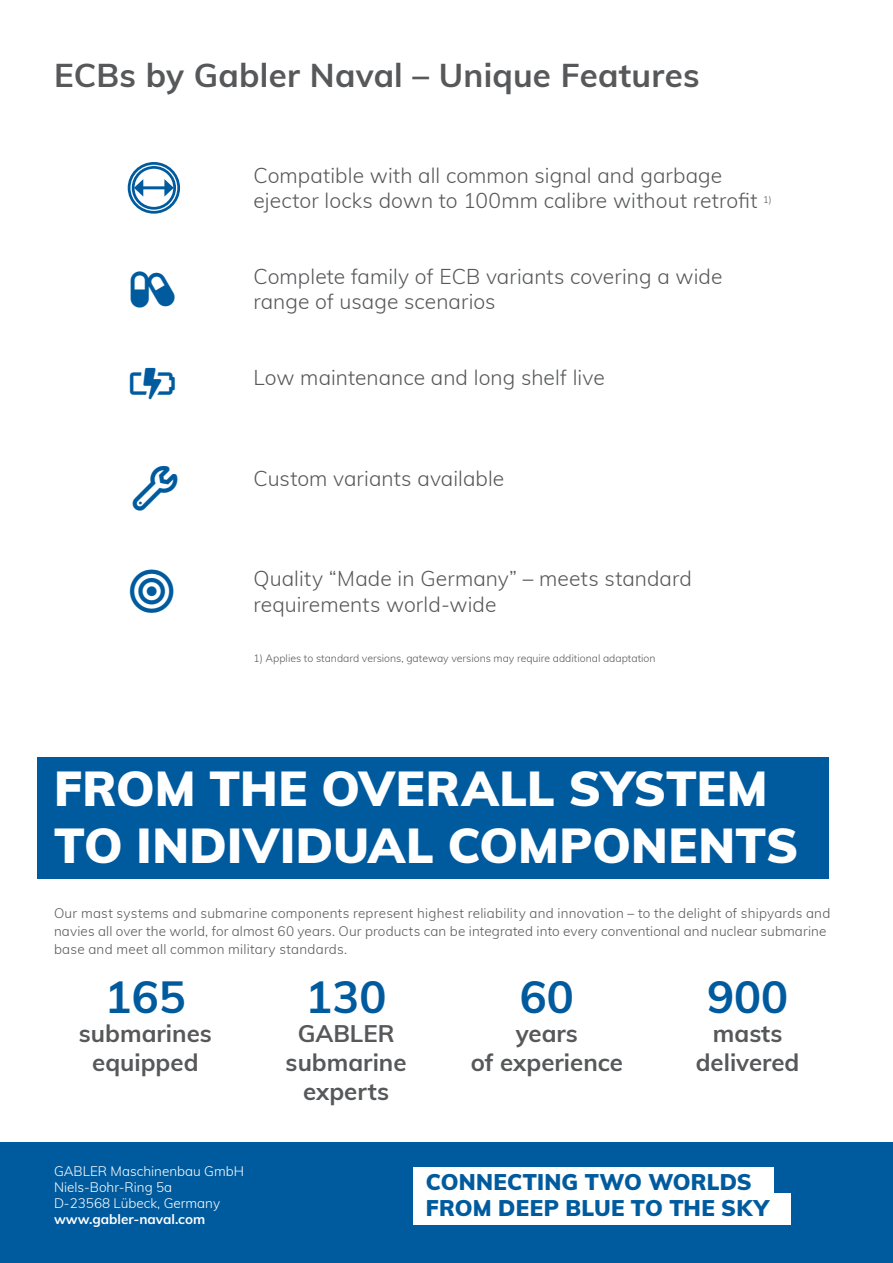
<style>
.page{position:relative;width:893px;height:1263px;background:#fff}
.page>*{position:absolute;margin:0;border:0;box-sizing:border-box;transform-origin:0 0}
.t1{font:900 48px/57.3px "Muli";letter-spacing:.005em;color:#fff}
.t2{font:700 45px "Muli";color:#005b9e}
.t3{font:44.7px "Font Awesome 5 Pro";color:#005b9e}
.t4{font:41.4px "Font Awesome 5 Pro";color:#005b9e}
.t5{font:35.85px "Font Awesome 5 Pro";color:#005b9e}
.t6{font:700 33px "Muli";letter-spacing:.005em;color:#57585a}
.t7{font:700 24px/28.8px "Muli";color:#57585a;text-align:center}
.t8{font:900 22.2px/26.7px "Muli";letter-spacing:.01em;color:#005b9e}
.t9{font:300 21px/25.2px "Muli";letter-spacing:.005em;color:#57585a}
.t10{font:300 13.5px/18px "Muli";letter-spacing:.015em;color:#57585a}
.t11{font:300 13.5px/16.2px "Muli";color:#fff}
.t12{font:700 13.5px "Muli";color:#fff}
.t13{font:300 10.5px "Muli";color:#57585a}
</style>
<div class="page">
<div style="left:0;top:1142px;width:893px;height:121px;background:#005b9e"></div>
<div style="left:37px;top:757px;width:791px;height:122px;background:#005b9e"></div>
<svg style="left:127px;top:162px;width:54px;height:52px"></svg>
<div style="left:413px;top:1167px;width:361px;height:31px;background:#fff"></div>
<div style="left:413px;top:1194px;width:378px;height:31px;background:#fff"></div>
<h3 class="t6" style="left:54px;top:51px;width:647px">ECBs by Gabler Naval – Unique Features</h3>
<h3 class="t4" style="left:131px;top:269px;width:47px">▲◆●▲</h3>
<h3 class="t5" style="left:130px;top:366px;width:46px">▼▼□●▼</h3>
<h3 class="t3" style="left:130px;top:569px;width:45px">◆●●▲</h3>
<p class="t9" style="left:253px;top:162px;width:520px">Compatible with all common signal and garbage ejector locks down to 100mm calibre without retrofit <sup>1)</sup></p>
<p class="t9" style="left:253px;top:263px;width:471px">Complete family of ECB variants covering a wide range of usage scenarios</p>
<p class="t9" style="left:253px;top:364px;width:353px">Low maintenance and long shelf live</p>
<p class="t9" style="left:253px;top:464px;width:252px">Custom variants available</p>
<p class="t9" style="left:253px;top:565px;width:440px">Quality “Made in Germany” – meets standard requirements world-wide</p>
<p class="t13" style="left:253px;top:650px;width:404px">1) Applies to standard versions, gateway versions may require additional adaptation</p>
<h1 class="t1" style="left:54px;top:757px;width:746px">FROM THE OVERALL SYSTEM<br>TO INDIVIDUAL COMPONENTS</h1>
<p class="t10" style="left:54px;top:904px;width:778px">Our mast systems and submarine components represent highest reliability and innovation – to the delight of shipyards and navies all over the world, for almost 60 years. Our products can be integrated into every conventional and nuclear submarine base and meet all common military standards.</p>
<h2 class="t2" style="left:105px;top:964px;width:82px">165</h2>
<p class="t7" style="left:79px;top:1018px;width:134px">submarines equipped</p>
<p class="t11" style="left:54px;top:1162px;width:192px">GABLER Maschinenbau GmbH<br>Niels-Bohr-Ring 5a<br>D-23568 Lübeck, Germany</p>
<p class="t12" style="left:54px;top:1209px;width:153px">www.gabler-naval.com</p>
<h2 class="t2" style="left:306px;top:964px;width:82px">130</h2>
<p class="t7" style="left:286px;top:1018px;width:122px">GABLER submarine experts</p>
<h2 class="t2" style="left:520px;top:964px;width:55px">60</h2>
<p class="t7" style="left:471px;top:1018px;width:154px">years<br>of experience</p>
<h2 class="t2" style="left:707px;top:964px;width:82px">900</h2>
<p class="t7" style="left:696px;top:1018px;width:105px">masts delivered</p>
<p class="t8" style="left:426px;top:1167px;width:344px">CONNECTING TWO WORLDS<br>FROM DEEP BLUE TO THE SKY</p>
</div>
